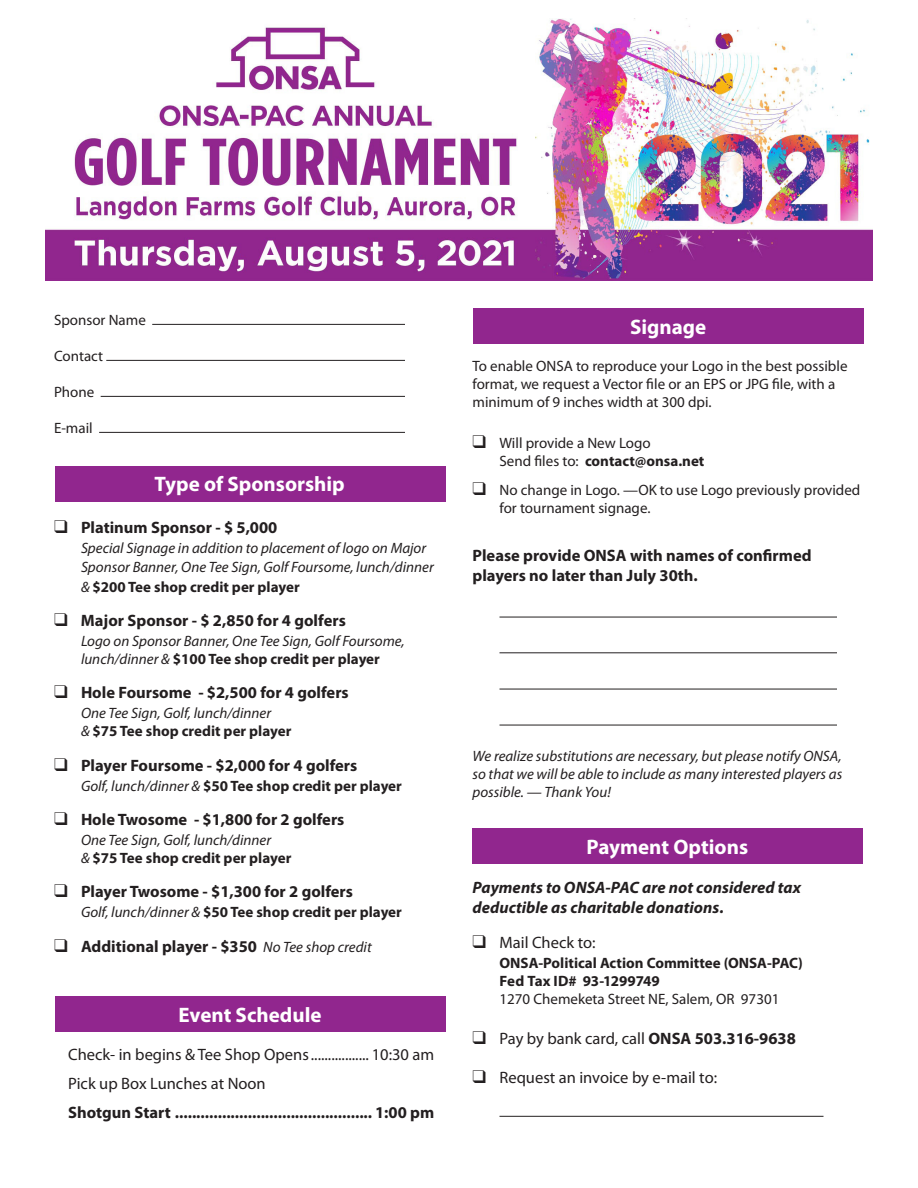
<style>
.page{position:relative;width:918px;height:1188px;background:#fff}
.page>*{position:absolute;margin:0;border:0;box-sizing:border-box;transform-origin:0 0}
.t1{font:700 21px "Myriad Pro";color:#fff}
.Body_text{font:700 16.5px/19.8px "Myriad Pro";color:#231f20}
.Body_text-2{font:16.5px "Myriad Pro";color:#231f20}
.Body_text-3{font:italic 700 16.5px/19.8px "Myriad Pro";letter-spacing:.005em;color:#231f20}
.Body_text-4{font:italic 15px/18px "Myriad Pro";color:#231f20}
.Body_text-5{font:15px/18px "Myriad Pro";color:#231f20}
.Body_text-6{font:700 15px "Myriad Pro";color:#231f20}
.s1{font-weight:400;font-style:italic}
.s2{font-weight:700;font-style:normal}
.s3{font-weight:400;font-style:italic;font-size:15px}
.s4{font-weight:400}
.s5{font-weight:700}
</style>
<div class="page">
<div style="left:472px;top:828px;width:391px;height:35px;background:#91268e"></div>
<div style="left:473px;top:309px;width:390px;height:35px;background:#91268e"></div>
<div style="left:55px;top:996px;width:390px;height:35px;background:#91268e"></div>
<div style="left:55px;top:466px;width:390px;height:36px;background:#91268e"></div>
<hr style="left:500px;top:1116px;width:324px;height:1px;background:#231f20">
<hr style="left:152px;top:324px;width:253px;height:1px;background:#231f20">
<hr style="left:106px;top:360px;width:299px;height:1px;background:#231f20">
<hr style="left:101px;top:396px;width:304px;height:1px;background:#231f20">
<hr style="left:99px;top:432px;width:306px;height:1px;background:#231f20">
<img style="left:45px;top:18px;width:828px;height:262px">
<hr style="left:500px;top:617px;width:337px;height:1px;background:#231f20">
<hr style="left:500px;top:653px;width:337px;height:1px;background:#231f20">
<hr style="left:500px;top:689px;width:337px;height:1px;background:#231f20">
<hr style="left:500px;top:725px;width:337px;height:1px;background:#231f20">
<p class="Body_text-5" style="left:54px;top:310px;width:93px">Sponsor Name</p>
<p class="Body_text-5" style="left:54px;top:346px;width:51px">Contact</p>
<p class="Body_text-5" style="left:54px;top:382px;width:42px">Phone</p>
<p class="Body_text-5" style="left:54px;top:418px;width:40px">E-mail</p>
<p class="t1" style="left:155px;top:470px;width:192px">Type of Sponsorship</p>
<p class="Body_text" style="left:54px;top:517px;width:225px">❑ Platinum Sponsor - $ 5,000</p>
<p class="Body_text-4" style="left:81px;top:538px;width:354px;line-height:19.5px">Special Signage in addition to placement of logo on Major<br>Sponsor Banner, One Tee Sign, Golf Foursome, lunch/dinner</p>
<p class="Body_text-6" style="left:81px;top:577px;width:220px"><span class="s1">&amp;</span> $200 Tee shop credit per player</p>
<p class="Body_text" style="left:54px;top:610px;width:293px">❑ Major Sponsor - $ 2,850 for 4 golfers</p>
<p class="Body_text-4" style="left:81px;top:632px;width:325px">Logo on Sponsor Banner, One Tee Sign, Golf Foursome, lunch/dinner &amp; <span class="s2">$100 Tee shop credit per player</span></p>
<p class="Body_text" style="left:54px;top:682px;width:296px">❑ Hole Foursome - $2,500 for 4 golfers</p>
<p class="Body_text-4" style="left:81px;top:704px;width:212px">One Tee Sign, Golf, lunch/dinner<br>&amp; <span class="s2">$75 Tee shop credit per player</span></p>
<p class="Body_text" style="left:54px;top:755px;width:305px">❑ Player Foursome - $2,000 for 4 golfers</p>
<p class="Body_text-6" style="left:81px;top:776px;width:322px"><span class="s1">Golf, lunch/dinner &amp;</span> $50 Tee shop credit per player</p>
<p class="Body_text" style="left:54px;top:809px;width:292px">❑ Hole Twosome - $1,800 for 2 golfers</p>
<p class="Body_text-4" style="left:81px;top:831px;width:212px">One Tee Sign, Golf, lunch/dinner<br>&amp; <span class="s2">$75 Tee shop credit per player</span></p>
<p class="Body_text" style="left:54px;top:881px;width:301px">❑ Player Twosome - $1,300 for 2 golfers</p>
<p class="Body_text-6" style="left:81px;top:902px;width:322px"><span class="s1">Golf, lunch/dinner &amp;</span> $50 Tee shop credit per player</p>
<p class="Body_text" style="left:54px;top:936px;width:319px">❑ Additional player - $350 <span class="s3">No Tee shop credit</span></p>
<p class="t1" style="left:179px;top:1001px;width:144px">Event Schedule</p>
<p class="Body_text-2" style="left:68px;top:1044px;width:368px">Check- in begins &amp; Tee Shop Opens................. 10:30 am</p>
<p class="Body_text-2" style="left:68px;top:1073px;width:199px">Pick up Box Lunches at Noon</p>
<p class="Body_text" style="left:68px;top:1102px;width:368px">Shotgun Start .............................................. 1:00 pm</p>
<p class="t1" style="left:630px;top:313px;width:78px">Signage</p>
<p class="Body_text-5" style="left:472px;top:357px;width:377px">To enable ONSA to reproduce your Logo in the best possible format, we request a Vector file or an EPS or JPG file, with a minimum of 9 inches width at 300 dpi.</p>
<p class="Body_text-5" style="left:472px;top:434px;width:180px">❑ Will provide a New Logo</p>
<p class="Body_text-6" style="left:500px;top:451px;width:206px"><span class="s4">Send files to:</span> contact@onsa.net</p>
<p class="Body_text-5" style="left:500px;top:481px;width:362px;text-indent:-27px">❑ No change in Logo. —OK to use Logo previously provided for tournament signage.</p>
<p class="Body_text" style="left:472px;top:545px;width:341px">Please provide ONSA with names of confirmed players no later than July 30th.</p>
<p class="Body_text-4" style="left:472px;top:747px;width:371px;text-align:justify">We realize substitutions are necessary, but please notify ONSA, so that we will be able to include as many interested players as possible. — Thank You!</p>
<p class="t1" style="left:587px;top:833px;width:163px">Payment Options</p>
<p class="Body_text-3" style="left:472px;top:877px;width:330px">Payments to ONSA-PAC are not considered tax deductible as charitable donations.</p>
<p class="Body_text-2" style="left:472px;top:932px;width:125px">❑ Mail Check to:</p>
<p class="Body_text-6" style="left:500px;top:953px;width:305px">ONSA-Political Action Committee (ONSA-PAC)</p>
<p class="Body_text-6" style="left:500px;top:971px;width:162px">Fed Tax ID# 93-1299749</p>
<p class="Body_text-5" style="left:500px;top:990px;width:281px">1270 Chemeketa Street NE, Salem, OR 97301</p>
<p class="Body_text-2" style="left:472px;top:1028px;width:325px">❑ Pay by bank card, call <span class="s5">ONSA 503.316-9638</span></p>
<p class="Body_text-2" style="left:472px;top:1067px;width:246px">❑ Request an invoice by e-mail to:</p>
</div>
